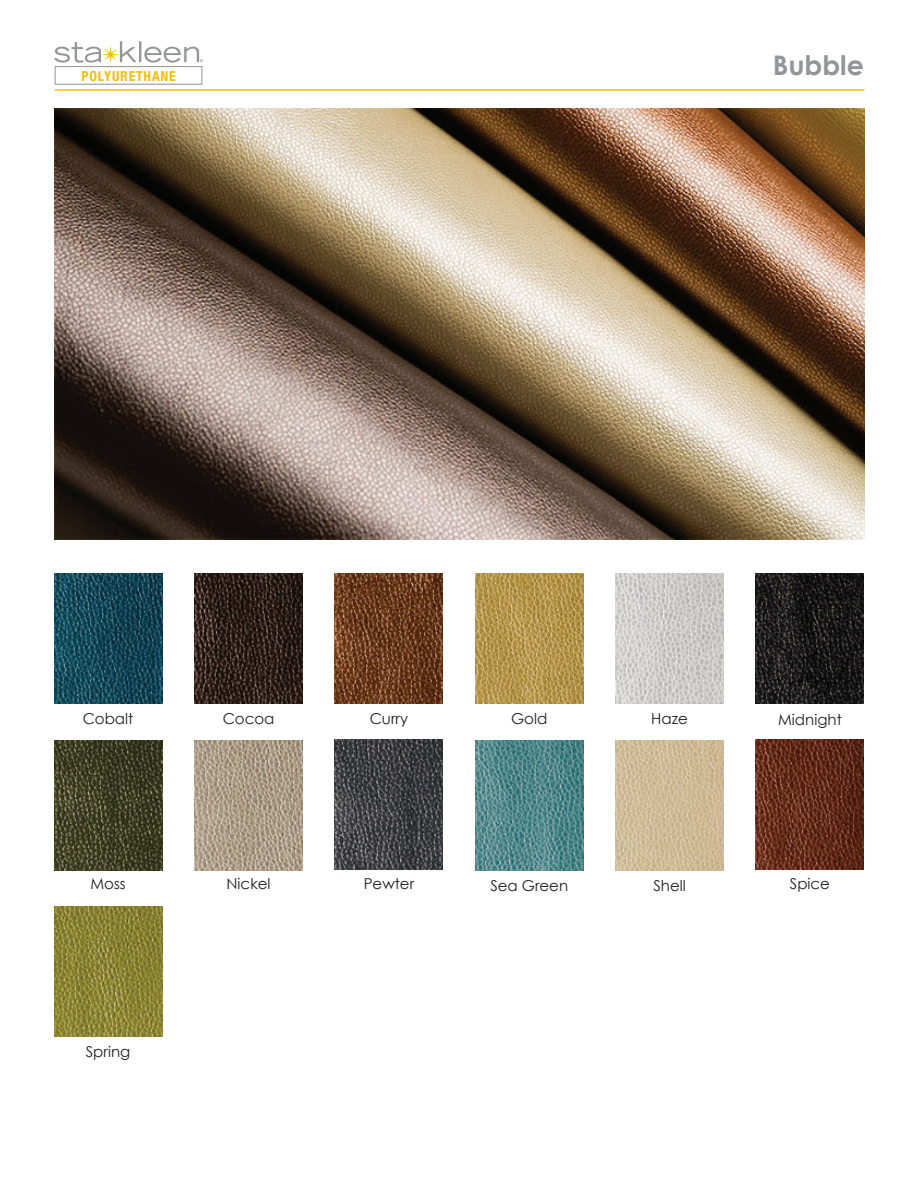
<style>
.page{position:relative;width:918px;height:1188px;background:#fff}
.page>*{position:absolute;margin:0;border:0;box-sizing:border-box;transform-origin:0 0}
.t1{font:700 27px "Century Gothic";color:#939598}
.t2{font:15px "Century Gothic";color:#231f20}
.t3{font:700 condensed 13.8px "Helvetica Neue";letter-spacing:.06em;color:#f6bc0f}
</style>
<div class="page">
<hr style="left:54px;top:89px;width:810px;height:2px;background:#f6bc0f">
<div style="left:55px;top:66px;width:147px;height:19px;border:1px solid #939598"></div>
<svg style="left:54px;top:41px;width:149px;height:22px"></svg>
<img style="left:54px;top:108px;width:810px;height:432px">
<img style="left:616px;top:574px;width:108px;height:129px">
<img style="left:616px;top:741px;width:108px;height:129px">
<img style="left:475px;top:574px;width:108px;height:129px">
<img style="left:335px;top:574px;width:108px;height:129px">
<img style="left:54px;top:907px;width:108px;height:129px">
<img style="left:475px;top:741px;width:108px;height:129px">
<img style="left:195px;top:741px;width:108px;height:129px">
<img style="left:195px;top:574px;width:108px;height:129px">
<img style="left:756px;top:740px;width:108px;height:129px">
<img style="left:335px;top:740px;width:108px;height:129px">
<img style="left:54px;top:741px;width:108px;height:129px">
<img style="left:54px;top:574px;width:108px;height:129px">
<img style="left:756px;top:574px;width:108px;height:129px">
<p class="t3" style="left:82px;top:64px;width:96px">POLYURETHANE</p>
<h1 class="t1" style="left:773px;top:45px;width:93px">Bubble</h1>
<p class="t2" style="left:370px;top:708px;width:40px">Curry</p>
<p class="t2" style="left:511px;top:708px;width:38px">Gold</p>
<p class="t2" style="left:651px;top:708px;width:38px">Haze</p>
<p class="t2" style="left:83px;top:708px;width:52px">Cobalt</p>
<p class="t2" style="left:778px;top:709px;width:65px">Midnight</p>
<p class="t2" style="left:223px;top:708px;width:53px">Cocoa</p>
<p class="t2" style="left:90px;top:873px;width:37px">Moss</p>
<p class="t2" style="left:364px;top:873px;width:52px">Pewter</p>
<p class="t2" style="left:790px;top:873px;width:42px">Spice</p>
<p class="t2" style="left:227px;top:873px;width:46px">Nickel</p>
<p class="t2" style="left:490px;top:875px;width:79px">Sea Green</p>
<p class="t2" style="left:653px;top:875px;width:34px">Shell</p>
<p class="t2" style="left:86px;top:1041px;width:46px">Spring</p>
</div>
